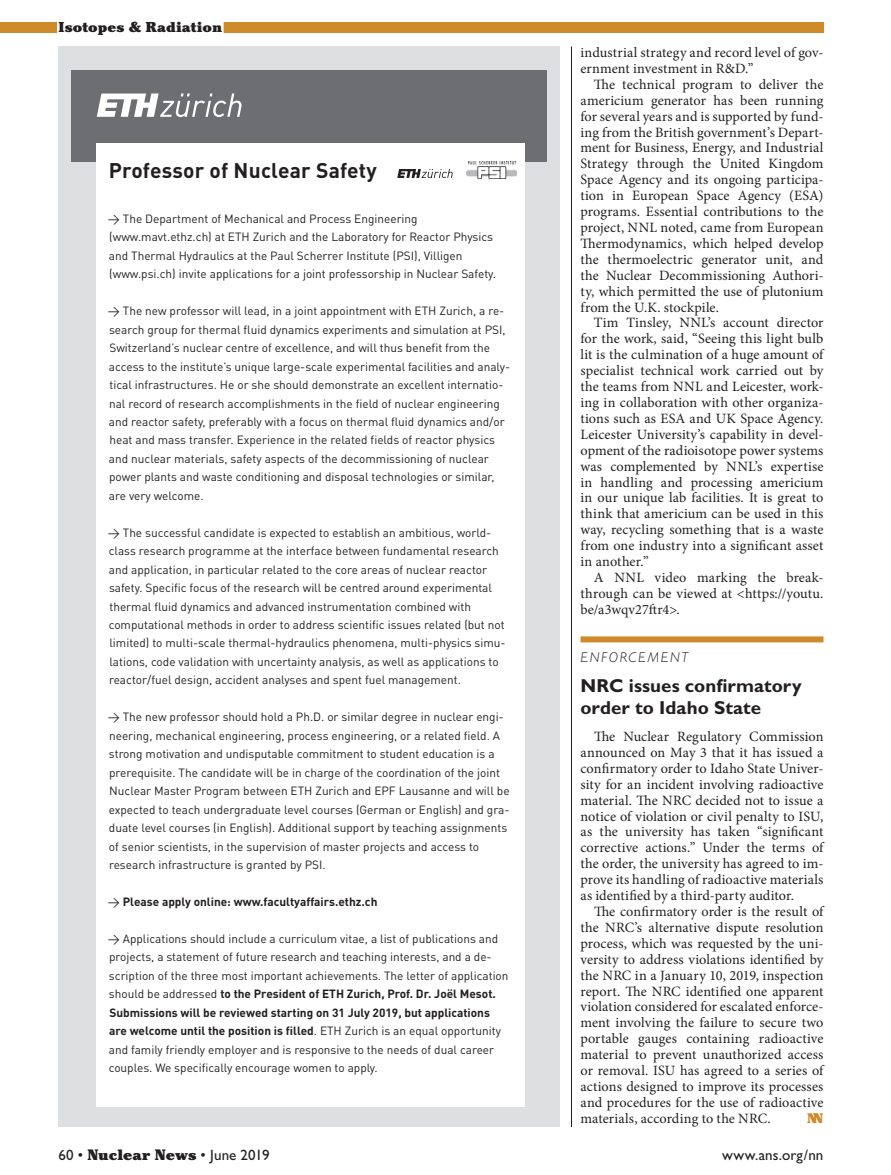
<style>
.page{position:relative;width:891px;height:1175px;background:#fff}
.page>*{position:absolute;margin:0;border:0;box-sizing:border-box;transform-origin:0 0}
.t1{font:700 21px "DIN Pro";letter-spacing:.01em;color:#231f20}
._12hed{font:700 18.75px/21.8px "Gill Sans";color:#231f20}
.t2{font:15px "Gill Sans";letter-spacing:.01em;color:#231f20}
.body{font:14.25px/15.9px "Minion Pro";color:#231f20;text-align:justify}
.Running_Department_H{font:900 14.25px "Cheltenham";letter-spacing:.01em;color:#231f20}
._8kick{font:italic 300 14.25px "Gill Sans";letter-spacing:.115em;color:#231f20}
.body-2{font:900 13.8px "Cheltenham";color:#cf8b2a}
.t3{font:11.85px/18.5px "DIN Pro";color:#231f20}
.t4{font:700 11.85px "DIN Pro";color:#231f20}
.s1{font-weight:400}
.s2{font-weight:700}
.s3{font-family:"Cheltenham";font-weight:900}
</style>
<div class="page">
<div style="left:0;top:23px;width:824px;height:10px;background:#cf8b2a"></div>
<div style="left:57px;top:19px;width:167px;height:15px;background:#fff"></div>
<div style="left:580px;top:636px;width:244px;height:6px;background:#cf8b2a"></div>
<hr style="left:571px;top:46px;width:1px;height:1080px;background:#231f20">
<div style="left:58px;top:46px;width:502px;height:1080px;background:#dedfe0"></div>
<div style="left:71px;top:70px;width:476px;height:92px;background:#6d6e71"></div>
<svg style="left:97px;top:93px;width:145px;height:24px"></svg>
<div style="left:97px;top:144px;width:428px;height:963px;background:#fff"></div>
<img style="left:466px;top:161px;width:50px;height:18px">
<svg style="left:397px;top:169px;width:56px;height:9px"></svg>
<p class="Running_Department_H" style="left:58px;top:19px;width:165px">Isotopes &amp; Radiation</p>
<p class="t1" style="left:109px;top:152px;width:270px">Professor of Nuclear Safety</p>
<p class="t3" style="left:108px;top:208px;width:390px">→ The Department of Mechanical and Process Engineering (www.mavt.ethz.ch) at ETH Zurich and the Laboratory for Reactor Physics and Thermal Hydraulics at the Paul Scherrer Institute (PSI), Villigen (www.psi.ch) invite applications for a joint professorship in Nuclear Safety.</p>
<p class="t3" style="left:108px;top:300px;width:404px">→ The new professor will lead, in a joint appointment with ETH Zurich, a re&shy;search group for thermal fluid dynamics experiments and simulation at PSI, Switzerland’s nuclear centre of excellence, and will thus benefit from the access to the institute’s unique large-scale experimental facilities and analy&shy;tical infrastructures. He or she should demonstrate an excellent internatio&shy;nal record of research accomplishments in the field of nuclear engineering and reactor safety, preferably with a focus on thermal fluid dynamics and/or heat and mass transfer. Experience in the related fields of reactor physics and nuclear materials, safety aspects of the decommissioning of nuclear power plants and waste conditioning and disposal technologies or similar, are very welcome.</p>
<p class="t3" style="left:108px;top:522px;width:399px">→ The successful candidate is expected to establish an ambitious, world&shy;class research programme at the interface between fundamental research and application, in particular related to the core areas of nuclear reactor safety. Specific focus of the research will be centred around experimental thermal fluid dynamics and advanced instrumentation combined with computational methods in order to address scientific issues related (but not limited) to multi-scale thermal-hydraulics phenomena, multi-physics simu&shy;lations, code validation with uncertainty analysis, as well as applications to reactor/fuel design, accident analyses and spent fuel management.</p>
<p class="t3" style="left:108px;top:706px;width:403px">→ The new professor should hold a Ph.D. or similar degree in nuclear engi&shy;neering, mechanical engineering, process engineering, or a related field. A strong motivation and undisputable commitment to student education is a prerequisite. The candidate will be in charge of the coordination of the joint Nuclear Master Program between ETH Zurich and EPF Lausanne and will be expected to teach undergraduate level courses (German or English) and gra&shy;duate level courses (in English). Additional support by teaching assignments of senior scientists, in the supervision of master projects and access to research infrastructure is granted by PSI.</p>
<p class="t4" style="left:108px;top:891px;width:271px"><span class="s1">→</span> Please apply online: www.facultyaffairs.ethz.ch</p>
<p class="t3" style="left:108px;top:928px;width:402px">→ Applications should include a curriculum vitae, a list of publications and projects, a statement of future research and teaching interests, and a de&shy;scription of the three most important achievements. The letter of application should be addressed <span class="s2">to the President of ETH Zurich, Prof. Dr. Joël Mesot.<br>Submissions will be reviewed starting on 31 July 2019, but applications are welcome until the position is filled</span>. ETH Zurich is an equal opportunity and family friendly employer and is responsive to the needs of dual career couples. We specifically encourage women to apply.</p>
<p class="body" style="left:580px;top:45px;width:245px">industrial strategy and record level of gov&shy;ernment investment in R&amp;D.”</p>
<p class="body" style="left:580px;top:76px;width:245px;text-indent:13px">The technical program to deliver the americium generator has been running for several years and is supported by fund&shy;ing from the British government’s Depart&shy;ment for Business, Energy, and Industrial Strategy through the United Kingdom Space Agency and its ongoing participa&shy;tion in European Space Agency (ESA) programs. Essential contributions to the project, NNL noted, came from European Thermodynamics, which helped develop the thermoelectric generator unit, and the Nuclear Decommissioning Authori&shy;ty, which permitted the use of plutonium from the U.K. stockpile.</p>
<p class="body" style="left:580px;top:315px;width:245px;text-indent:13px">Tim Tinsley, NNL’s account director for the work, said, “Seeing this light bulb lit is the culmination of a huge amount of specialist technical work carried out by the teams from NNL and Leicester, work&shy;ing in collaboration with other organiza&shy;tions such as ESA and UK Space Agency.<br>Leicester University’s capability in devel&shy;opment of the radioisotope power systems was complemented by NNL’s expertise in handling and processing americium in our unique lab facilities. It is great to think that americium can be used in this way, recycling something that is a waste from one industry into a significant asset in another.”</p>
<p class="body" style="left:580px;top:569px;width:245px;text-indent:14px">A NNL video marking the break&shy;through can be viewed at &lt;https://youtu. be/a3wqv27ftr4&gt;.</p>
<p class="_8kick" style="left:580px;top:649px;width:109px">ENFORCEMENT</p>
<p class="_12hed" style="left:580px;top:675px;width:223px">NRC issues confirmatory order to Idaho State</p>
<p class="body" style="left:581px;top:728px;width:245px;text-indent:13px">The Nuclear Regulatory Commission announced on May 3 that it has issued a confirmatory order to Idaho State Univer&shy;sity for an incident involving radioactive material. The NRC decided not to issue a notice of violation or civil penalty to ISU, as the university has taken “significant corrective actions.” Under the terms of the order, the university has agreed to im&shy;prove its handling of radioactive materials as identified by a third-party auditor.</p>
<p class="body" style="left:580px;top:903px;width:245px;text-indent:14px">The confirmatory order is the result of the NRC’s alternative dispute resolution process, which was requested by the uni&shy;versity to address violations identified by the NRC in a January 10, 2019, inspection report. The NRC identified one apparent violation considered for escalated enforce&shy;ment involving the failure to secure two portable gauges containing radioactive material to prevent unauthorized access or removal. ISU has agreed to a series of actions designed to improve its processes and procedures for the use of radioactive materials, according to the NRC.</p>
<p class="body-2" style="left:807px;top:1109px;width:18px">NN</p>
<p class="t2" style="left:58px;top:1146px;width:213px">60 • <span class="s3">Nuclear News</span> • June 2019</p>
<p class="t2" style="left:722px;top:1146px;width:103px">www.ans.org/nn</p>
</div>
